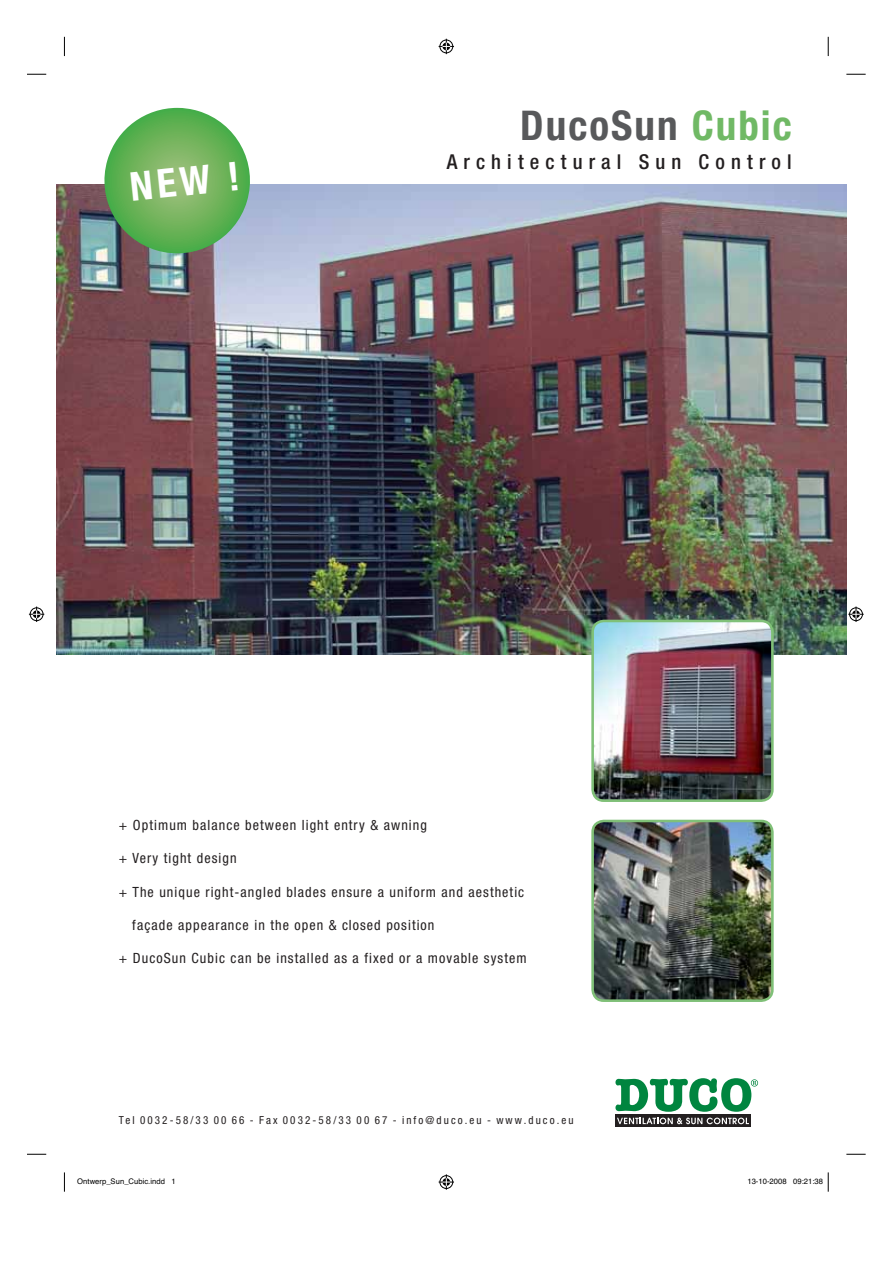
<style>
.page{position:relative;width:893px;height:1263px;background:#fff}
.page>*{position:absolute;margin:0;border:0;box-sizing:border-box;transform-origin:0 0}
.t1{font:700 condensed 41.1px "Helvetica Neue LT Std";letter-spacing:.05em;color:#58595b}
.t2{font:700 condensed 39.9px "Helvetica Neue LT Std";color:#fff}
.t3{font:500 condensed 20.55px "Helvetica Neue LT Std";letter-spacing:.3em;color:#231f20}
.t4{font:condensed 14.1px "Helvetica Neue LT Std";letter-spacing:.075em;color:#231f20}
.t5{font:condensed 11.1px "Helvetica Neue LT Std";letter-spacing:.19em;color:#231f20}
.t6{font:7.65px "Helvetica";color:#000}
.s1{color:#70b965}
</style>
<div class="page">
<svg style="left:615px;top:1115px;width:135px;height:12px"></svg>
<svg style="left:615px;top:1078px;width:143px;height:34px"></svg>
<svg style="left:617px;top:1118px;width:132px;height:6px"></svg>
<img style="left:57px;top:185px;width:789px;height:469px">
<svg style="left:96px;top:108px;width:162px;height:154px;background:#85b77e"></svg>
<img style="left:593px;top:621px;width:179px;height:180px;border-radius:11px">
<div style="left:591px;top:620px;width:183px;height:182px;border:3px solid #80c078;border-radius:11px"></div>
<img style="left:593px;top:821px;width:179px;height:180px;border-radius:11px">
<div style="left:591px;top:820px;width:183px;height:182px;border:3px solid #80c078;border-radius:11px"></div>
<svg style="left:27px;top:73px;width:19px;height:2px"></svg>
<svg style="left:846px;top:73px;width:19px;height:2px"></svg>
<svg style="left:27px;top:1153px;width:19px;height:2px"></svg>
<svg style="left:846px;top:1153px;width:19px;height:2px"></svg>
<svg style="left:64px;top:37px;width:1px;height:19px"></svg>
<svg style="left:64px;top:1172px;width:1px;height:20px"></svg>
<svg style="left:827px;top:37px;width:2px;height:19px"></svg>
<svg style="left:439px;top:39px;width:15px;height:15px"></svg>
<svg style="left:439px;top:1174px;width:15px;height:16px"></svg>
<svg style="left:29px;top:607px;width:15px;height:15px"></svg>
<svg style="left:848px;top:607px;width:16px;height:15px"></svg>
<svg style="left:827px;top:1172px;width:2px;height:20px"></svg>
<h2 class="t2" style="left:128px;top:164px;width:111px;rotate:-6deg">NEW !</h2>
<h1 class="t1" style="left:520px;top:102px;width:273px">DucoSun <span class="s1">Cubic</span></h1>
<h3 class="t3" style="left:447px;top:149px;width:347px">Architectural Sun Control</h3>
<p class="t4" style="left:119px;top:819px;width:310px">+ Optimum balance between light entry &amp; awning</p>
<p class="t4" style="left:119px;top:852px;width:119px">+ Very tight design</p>
<p class="t4" style="left:119px;top:886px;width:407px">+ The unique right-angled blades ensure a uniform and aesthetic</p>
<p class="t4" style="left:132px;top:919px;width:304px">façade appearance in the open &amp; closed position</p>
<p class="t4" style="left:119px;top:952px;width:409px">+ DucoSun Cubic can be installed as a fixed or a movable system</p>
<p class="t5" style="left:119px;top:1115px;width:456px">Tel 0032-58/33 00 66 - Fax 0032-58/33 00 67 - info@duco.eu - www.duco.eu</p>
<p class="t6" style="left:77px;top:1178px;width:100px">Ontwerp_Sun_Cubic.indd 1</p>
<p class="t6" style="left:747px;top:1178px;width:77px">13-10-2008 09:21:38</p>
</div>
